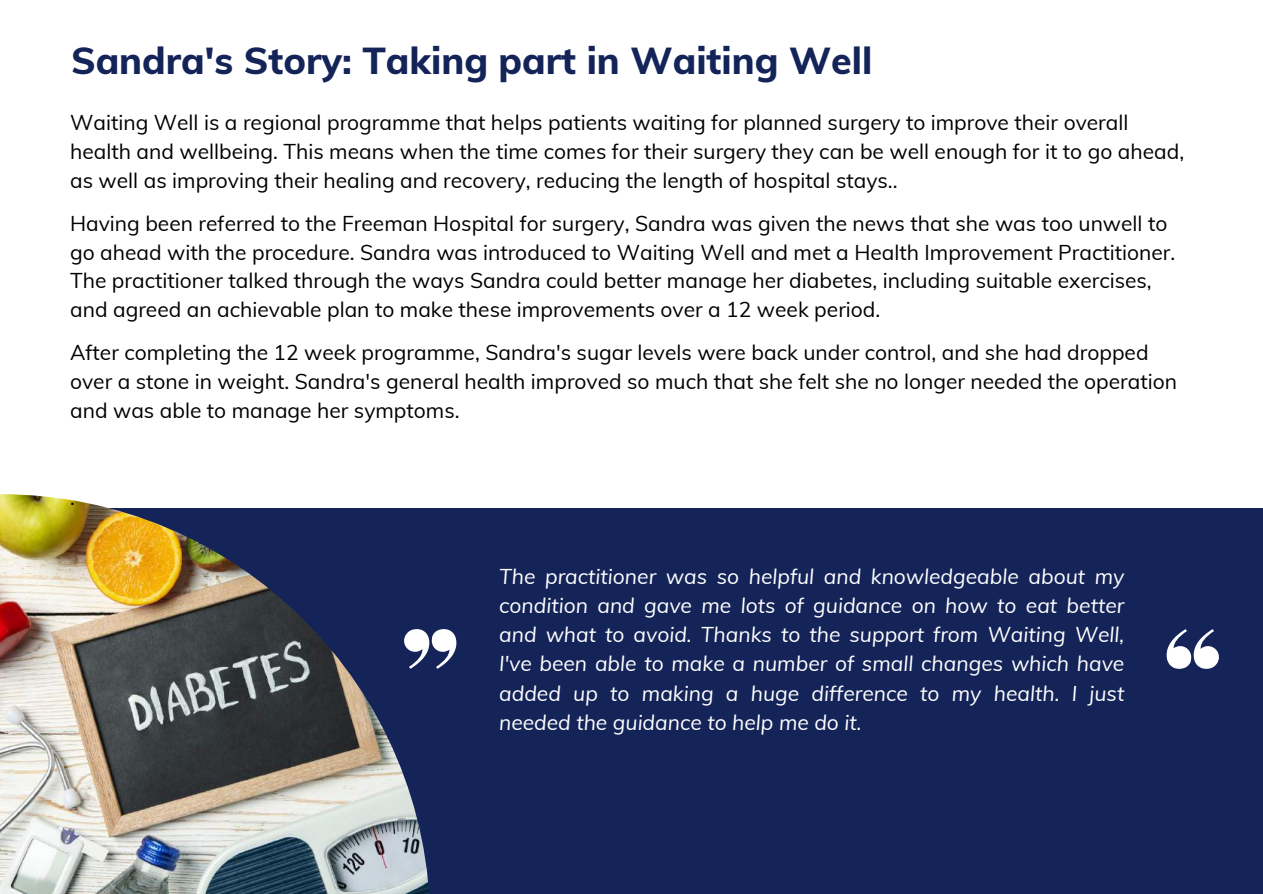
<style>
.page{position:relative;width:1263px;height:894px;background:#fff}
.page>*{position:absolute;margin:0;border:0;box-sizing:border-box;transform-origin:0 0}
.t1{font:800 37.5px "Muli";color:#142459}
.t2{font:21px/29px "Muli";color:#000}
.t3{font:italic 21px/29.2px "Muli";color:#fff;text-align:justify}
</style>
<div class="page">
<div style="left:0;top:508px;width:1263px;height:385px;background:#142459"></div>
<svg style="left:431px;top:629px;width:25px;height:39px"></svg>
<svg style="left:1167px;top:629px;width:51px;height:39px"></svg>
<img style="left:0;top:494px;width:430px;height:399px">
<h1 class="t1" style="left:71px;top:36px;width:803px">Sandra's Story: Taking part in Waiting Well</h1>
<p class="t2" style="left:70px;top:107px;width:1115px">Waiting Well is a regional programme that helps patients waiting for planned surgery to improve their overall health and wellbeing. This means when the time comes for their surgery they can be well enough for it to go ahead, as well as improving their healing and recovery, reducing the length of hospital stays..</p>
<p class="t2" style="left:70px;top:208px;width:1106px">Having been referred to the Freeman Hospital for surgery, Sandra was given the news that she was too unwell to go ahead with the procedure. Sandra was introduced to Waiting Well and met a Health Improvement Practitioner.<br>The practitioner talked through the ways Sandra could better manage her diabetes, including suitable exercises, and agreed an achievable plan to make these improvements over a 12 week period.</p>
<p class="t2" style="left:70px;top:338px;width:1108px">After completing the 12 week programme, Sandra's sugar levels were back under control, and she had dropped over a stone in weight. Sandra's general health improved so much that she felt she no longer needed the operation and was able to manage her symptoms.</p>
<p class="t2" style="left:70px;top:482px;width:6px">.</p>
<p class="t3" style="left:499px;top:561px;width:627px">The practitioner was so helpful and knowledgeable about my condition and gave me lots of guidance on how to eat better and what to avoid. Thanks to the support from Waiting Well, I've been able to make a number of small changes which have added up to making a huge difference to my health. I just needed the guidance to help me do it.</p>
</div>
